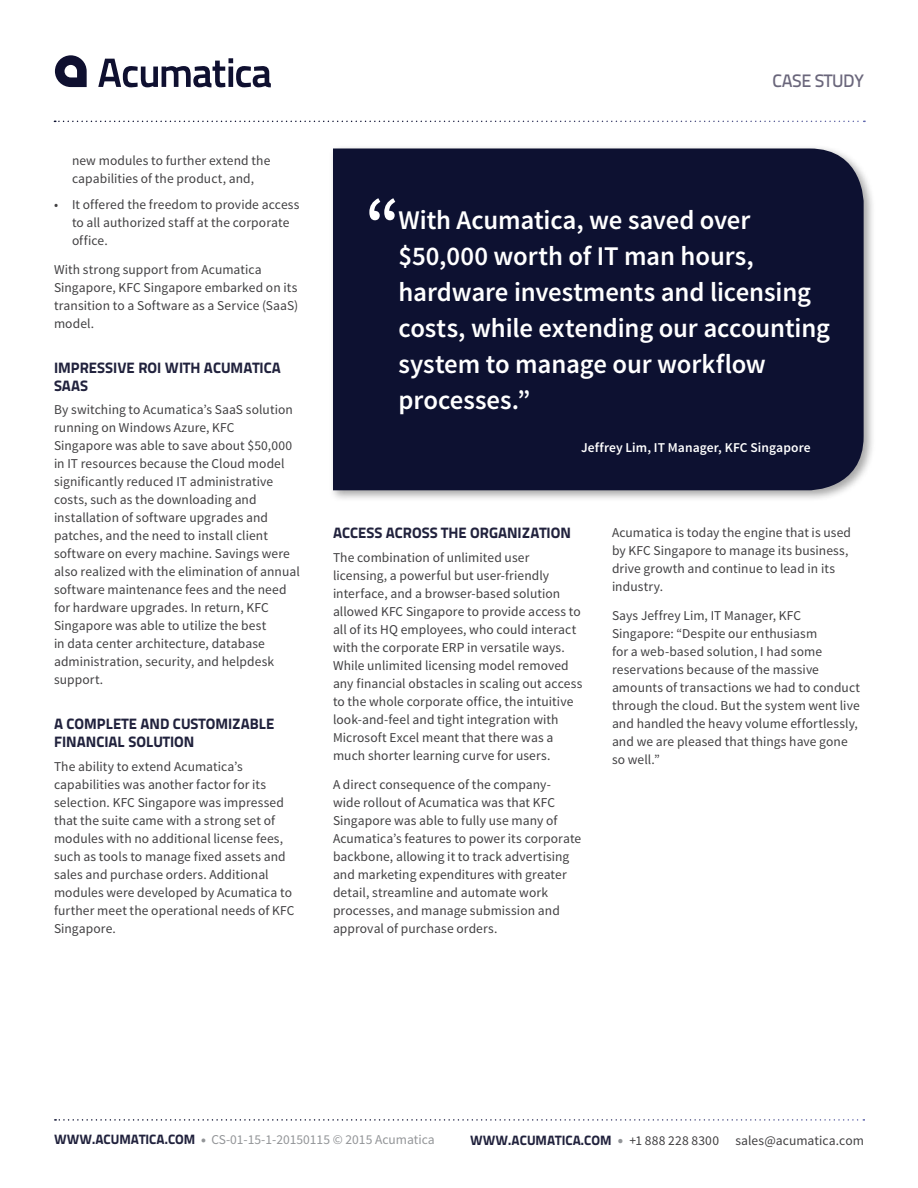
<style>
.page{position:relative;width:918px;height:1188px;background:#fff}
.page>*{position:absolute;margin:0;border:0;box-sizing:border-box;transform-origin:0 0}
.t1{font:600 72px "Source Sans Pro";color:#fff}
.t2{font:600 27px/36px "Source Sans Pro";letter-spacing:-.005em;color:#fff}
.t3{font:18px "Titillium Text 25 L 600 wt";letter-spacing:-.025em;color:#6a667b}
.t4{font:15px/18px "Titillium Text 25 L 999 wt";color:#21223d}
.t5{font:13.5px/18px "Source Sans Pro";letter-spacing:.005em;color:#414042}
.t6{font:13.5px "Source Sans Pro";color:#939598}
.t7{font:600 13.5px "Source Sans Pro";letter-spacing:.01em;color:#fff}
.s1{font-family:"Titillium Text 25 L 999 wt";color:#21223d}
.s2{font-weight:900}
.s3{font-weight:900;font-size:15px;color:#939598}
</style>
<div class="page">
<svg style="left:54px;top:121px;width:811px;height:1px"></svg>
<svg style="left:55px;top:1119px;width:809px;height:2px"></svg>
<svg style="left:55px;top:55px;width:32px;height:32px"></svg>
<svg style="left:98px;top:58px;width:173px;height:29px"></svg>
<div style="left:329px;top:144px;width:547px;height:358px;background:#000;opacity:.35"></div>
<div style="left:333px;top:148px;width:531px;height:342px;background:#0d1131"></div>
<p class="t5" style="left:72px;top:151px;width:200px">new modules to further extend the capabilities of the product, and,</p>
<p class="t5" style="left:72px;top:196px;width:229px;text-indent:-18px">• It offered the freedom to provide access to all authorized staff at the corporate office.</p>
<p class="t5" style="left:54px;top:261px;width:246px">With strong support from Acumatica<br>Singapore, KFC Singapore embarked on its transition to a Software as a Service (SaaS) model.</p>
<p class="t4" style="left:54px;top:358px;width:228px">IMPRESSIVE ROI WITH ACUMATICA<br>SAAS</p>
<p class="t5" style="left:54px;top:401px;width:247px">By switching to Acumatica’s SaaS solution running on Windows Azure, KFC<br>Singapore was able to save about $50,000 in IT resources because the Cloud model significantly reduced IT administrative costs, such as the downloading and installation of software upgrades and patches, and the need to install client software on every machine. Savings were also realized with the elimination of annual software maintenance fees and the need for hardware upgrades. In return, KFC Singapore was able to utilize the best<br>in data center architecture, database administration, security, and helpdesk support.</p>
<p class="t4" style="left:54px;top:714px;width:222px">A COMPLETE AND CUSTOMIZABLE<br>FINANCIAL SOLUTION</p>
<p class="t5" style="left:54px;top:757px;width:242px">The ability to extend Acumatica’s capabilities was another factor for its selection. KFC Singapore was impressed that the suite came with a strong set of modules with no additional license fees, such as tools to manage fixed assets and sales and purchase orders. Additional modules were developed by Acumatica to further meet the operational needs of KFC Singapore.</p>
<h3 class="t3" style="left:773px;top:67px;width:93px">CASE STUDY</h3>
<h1 class="t1" style="left:365px;top:178px;width:36px">“</h1>
<h2 class="t2" style="left:399px;top:203px;width:433px">With Acumatica, we saved over $50,000 worth of IT man hours, hardware investments and licensing costs, while extending our accounting system to manage our workflow processes.”</h2>
<p class="t7" style="left:581px;top:439px;width:231px">Jeffrey Lim, IT Manager, KFC Singapore</p>
<p class="t4" style="left:333px;top:523px;width:239px">ACCESS ACROSS THE ORGANIZATION</p>
<p class="t5" style="left:333px;top:549px;width:251px">The combination of unlimited user licensing, a powerful but user-friendly interface, and a browser-based solution allowed KFC Singapore to provide access to all of its HQ employees, who could interact with the corporate ERP in versatile ways.<br>While unlimited licensing model removed any financial obstacles in scaling out access to the whole corporate office, the intuitive look-and-feel and tight integration with Microsoft Excel meant that there was a much shorter learning curve for users.</p>
<p class="t5" style="left:333px;top:775px;width:250px">A direct consequence of the company&shy;wide rollout of Acumatica was that KFC Singapore was able to fully use many of Acumatica’s features to power its corporate backbone, allowing it to track advertising and marketing expenditures with greater detail, streamline and automate work processes, and manage submission and approval of purchase orders.</p>
<p class="t5" style="left:612px;top:524px;width:241px">Acumatica is today the engine that is used by KFC Singapore to manage its business, drive growth and continue to lead in its industry.</p>
<p class="t5" style="left:612px;top:607px;width:250px">Says Jeffrey Lim, IT Manager, KFC Singapore: “Despite our enthusiasm<br>for a web-based solution, I had some reservations because of the massive amounts of transactions we had to conduct through the cloud. But the system went live and handled the heavy volume effortlessly, and we are pleased that things have gone so well.”</p>
<p class="t6" style="left:54px;top:1131px;width:382px"><span class="s1">WWW.ACUMATICA.COM</span> <span class="s2">•</span> CS-01-15-1-20150115 © 2015 Acumatica</p>
<p class="t5" style="left:470px;top:1132px;width:395px"><span class="s1">WWW.ACUMATICA.COM</span> <span class="s3">•</span> +1 888 228 8300 sales@acumatica.com</p>
</div>
